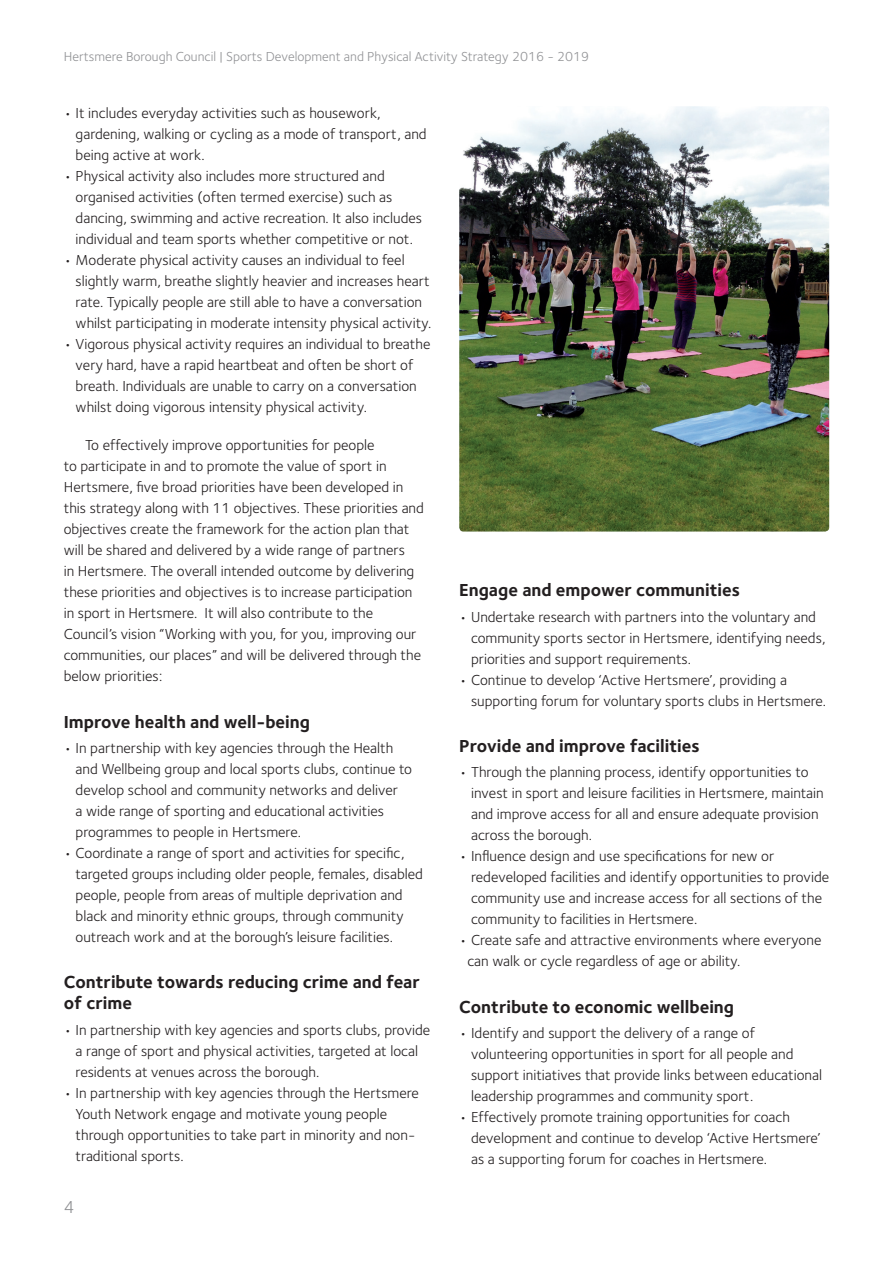
<style>
.page{position:relative;width:893px;height:1263px;background:#fff}
.page>*{position:absolute;margin:0;border:0;box-sizing:border-box;transform-origin:0 0}
.subheading{font:700 18px/21px "Foundry Sterling";color:#231f20}
.t1{font:18px "Foundry Sterling";color:#919295}
.bullet_point{font:15px/21px "Foundry Sterling";color:#231f20}
.body_txt{font:15px/21px "Foundry Sterling";color:#231f20}
.bullet_point_last{font:15px/21px "Foundry Sterling";color:#231f20}
.first_paragraph{font:15px/21px "Foundry Sterling";color:#231f20}
.t2{font:13.5px "Foundry Sterling";color:#919295}
</style>
<div class="page">
<img style="left:459px;top:106px;width:370px;height:425px">
<p class="t2" style="left:64px;top:49px;width:527px">Hertsmere Borough Council | Sports Development and Physical Activity Strategy 2016 - 2019</p>
<p class="first_paragraph" style="left:76px;top:102px;width:353px;text-indent:-12px">• It includes everyday activities such as housework, gardening, walking or cycling as a mode of transport, and being active at work.</p>
<p class="bullet_point" style="left:76px;top:165px;width:348px;text-indent:-12px">• Physical activity also includes more structured and organised activities (often termed exercise) such as dancing, swimming and active recreation. It also includes individual and team sports whether competitive or not.</p>
<p class="bullet_point" style="left:76px;top:249px;width:357px;text-indent:-12px">• Moderate physical activity causes an individual to feel slightly warm, breathe slightly heavier and increases heart rate. Typically people are still able to have a conversation whilst participating in moderate intensity physical activity.</p>
<p class="bullet_point_last" style="left:76px;top:333px;width:356px;text-indent:-12px">• Vigorous physical activity requires an individual to breathe very hard, have a rapid heartbeat and often be short of breath. Individuals are unable to carry on a conversation whilst doing vigorous intensity physical activity.</p>
<p class="body_txt" style="left:64px;top:434px;width:362px;text-indent:21px">To effectively improve opportunities for people<br>to participate in and to promote the value of sport in Hertsmere, five broad priorities have been developed in this strategy along with 11 objectives. These priorities and objectives create the framework for the action plan that will be shared and delivered by a wide range of partners<br>in Hertsmere. The overall intended outcome by delivering these priorities and objectives is to increase participation in sport in Hertsmere. It will also contribute to the Council’s vision “Working with you, for you, improving our communities, our places” and will be delivered through the below priorities:</p>
<p class="subheading" style="left:64px;top:711px;width:248px">Improve health and well-being</p>
<p class="bullet_point" style="left:76px;top:737px;width:338px;text-indent:-12px">• In partnership with key agencies through the Health and Wellbeing group and local sports clubs, continue to develop school and community networks and deliver<br>a wide range of sporting and educational activities programmes to people in Hertsmere.</p>
<p class="bullet_point" style="left:76px;top:842px;width:349px;text-indent:-12px">• Coordinate a range of sport and activities for specific, targeted groups including older people, females, disabled people, people from areas of multiple deprivation and black and minority ethnic groups, through community outreach work and at the borough’s leisure facilities.</p>
<p class="subheading" style="left:64px;top:971px;width:357px">Contribute towards reducing crime and fear of crime</p>
<p class="bullet_point" style="left:76px;top:1019px;width:356px;text-indent:-12px">• In partnership with key agencies and sports clubs, provide a range of sport and physical activities, targeted at local residents at venues across the borough.</p>
<p class="bullet_point" style="left:76px;top:1082px;width:345px;text-indent:-12px">• In partnership with key agencies through the Hertsmere Youth Network engage and motivate young people through opportunities to take part in minority and non&shy;traditional sports.</p>
<p class="t1" style="left:64px;top:1197px;width:12px">4</p>
<p class="subheading" style="left:459px;top:580px;width:282px">Engage and empower communities</p>
<p class="bullet_point" style="left:471px;top:606px;width:356px;text-indent:-12px">• Undertake research with partners into the voluntary and community sports sector in Hertsmere, identifying needs, priorities and support requirements.</p>
<p class="bullet_point" style="left:471px;top:669px;width:357px;text-indent:-12px">• Continue to develop ‘Active Hertsmere’, providing a supporting forum for voluntary sports clubs in Hertsmere.</p>
<p class="subheading" style="left:459px;top:735px;width:242px">Provide and improve facilities</p>
<p class="bullet_point" style="left:471px;top:762px;width:354px;text-indent:-12px">• Through the planning process, identify opportunities to invest in sport and leisure facilities in Hertsmere, maintain and improve access for all and ensure adequate provision across the borough.</p>
<p class="bullet_point" style="left:471px;top:846px;width:360px;text-indent:-12px">• Influence design and use specifications for new or redeveloped facilities and identify opportunities to provide community use and increase access for all sections of the community to facilities in Hertsmere.</p>
<p class="bullet_point" style="left:467px;top:930px;width:355px;text-indent:-8px">• Create safe and attractive environments where everyone can walk or cycle regardless of age or ability.</p>
<p class="subheading" style="left:459px;top:996px;width:276px">Contribute to economic wellbeing</p>
<p class="bullet_point" style="left:471px;top:1022px;width:352px;text-indent:-12px">• Identify and support the delivery of a range of volunteering opportunities in sport for all people and support initiatives that provide links between educational leadership programmes and community sport.</p>
<p class="bullet_point" style="left:471px;top:1106px;width:351px;text-indent:-12px">• Effectively promote training opportunities for coach development and continue to develop ‘Active Hertsmere’ as a supporting forum for coaches in Hertsmere.</p>
</div>
